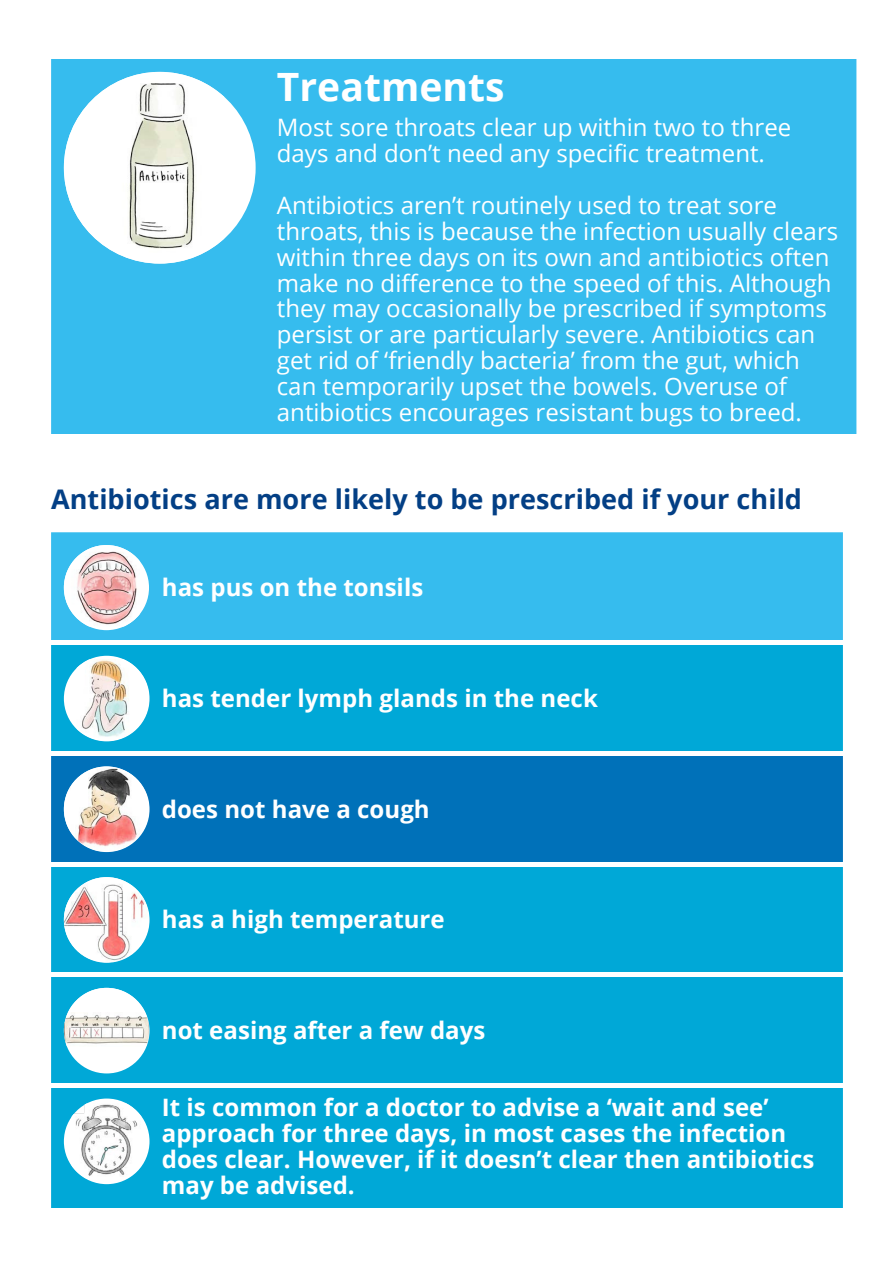
<style>
.page{position:relative;width:894px;height:1264px;background:#fff}
.page>*{position:absolute;margin:0;border:0;box-sizing:border-box;transform-origin:0 0}
.t1{font:700 39px "Open Sans";color:#fff}
.t2{font:700 27px "Open Sans";color:#033f85}
.t3{font:24px/26px "Open Sans";color:#fff}
.t4{font:700 24px/26px "Open Sans";color:#fff}
</style>
<div class="page">
<div style="left:51px;top:59px;width:805px;height:375px;background:#36bcee"></div>
<div style="left:64px;top:72px;width:191px;height:192px;background:#fff;border-radius:50%"></div>
<img style="left:64px;top:72px;width:160px;height:191px">
<div style="left:51px;top:532px;width:791px;height:108px;background:#36bcee"></div>
<div style="left:51px;top:645px;width:791px;height:563px;background:#00a8d7"></div>
<div style="left:51px;top:755px;width:791px;height:107px;background:#0071b9"></div>
<hr style="left:51px;top:751px;width:111px;height:4px;background:#fff">
<hr style="left:162px;top:751px;width:680px;height:4px;background:#fff">
<hr style="left:51px;top:862px;width:111px;height:4px;background:#fff">
<hr style="left:162px;top:862px;width:680px;height:4px;background:#fff">
<div style="left:51px;top:972px;width:111px;height:5px;background:#fff"></div>
<div style="left:162px;top:972px;width:680px;height:5px;background:#fff"></div>
<hr style="left:51px;top:1083px;width:111px;height:4px;background:#fff">
<hr style="left:162px;top:1083px;width:680px;height:4px;background:#fff">
<div style="left:64px;top:545px;width:85px;height:85px;background:#fff;border-radius:50%"></div>
<img style="left:64px;top:545px;width:75px;height:81px">
<div style="left:64px;top:655px;width:85px;height:86px;background:#fff;border-radius:50%"></div>
<img style="left:77px;top:659px;width:72px;height:82px">
<img style="left:64px;top:766px;width:85px;height:85px;border-radius:50%">
<img style="left:64px;top:877px;width:85px;height:85px;border-radius:50%">
<div style="left:64px;top:987px;width:85px;height:86px;background:#fff;border-radius:50%"></div>
<img style="left:64px;top:987px;width:85px;height:59px">
<div style="left:64px;top:1098px;width:85px;height:86px;background:#fff;border-radius:50%"></div>
<img style="left:71px;top:1103px;width:70px;height:75px">
<h1 class="t1" style="left:277px;top:59px;width:229px">Treatments</h1>
<p class="t3" style="left:277px;top:114px;width:516px">Most sore throats clear up within two to three days and don’t need any specific treatment.</p>
<p class="t3" style="left:277px;top:191px;width:563px">Antibiotics aren’t routinely used to treat sore throats, this is because the infection usually clears within three days on its own and antibiotics often make no difference to the speed of this. Although they may occasionally be prescribed if symptoms persist or are particularly severe. Antibiotics can get rid of ‘friendly bacteria’ from the gut, which can temporarily upset the bowels. Overuse of antibiotics encourages resistant bugs to breed.</p>
<p class="t2" style="left:51px;top:480px;width:752px">Antibiotics are more likely to be prescribed if your child</p>
<p class="t4" style="left:162px;top:574px;width:263px">has pus on the tonsils</p>
<p class="t4" style="left:162px;top:684px;width:437px">has tender lymph glands in the neck</p>
<p class="t4" style="left:162px;top:795px;width:269px">does not have a cough</p>
<p class="t4" style="left:162px;top:906px;width:284px">has a high temperature</p>
<p class="t4" style="left:162px;top:1016px;width:325px">not easing after a few days</p>
<p class="t4" style="left:162px;top:1093px;width:654px">It is common for a doctor to advise a ‘wait and see’ approach for three days, in most cases the infection does clear. However, if it doesn’t clear then antibiotics may be advised.</p>
</div>
